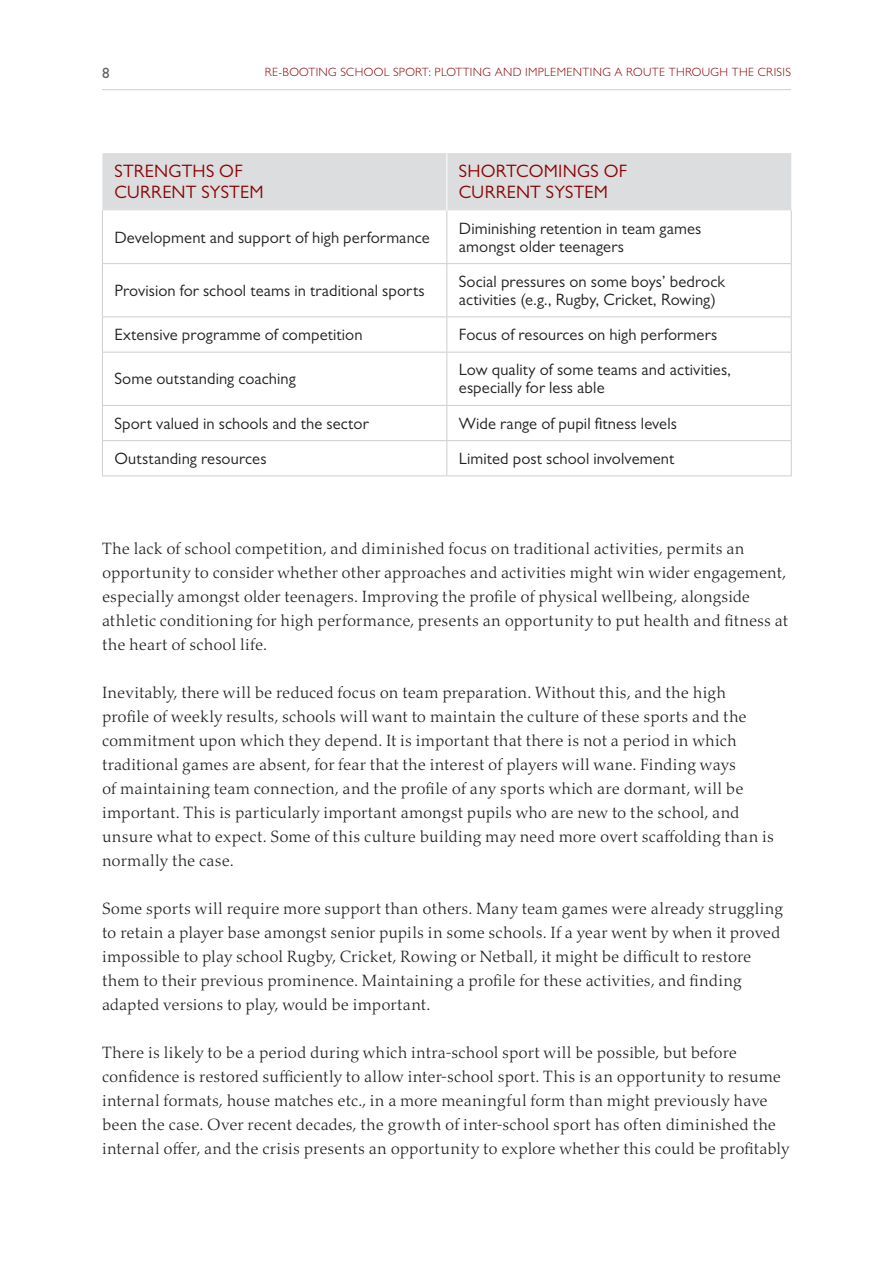
<style>
.page{position:relative;width:893px;height:1263px;background:#fff}
.page>*{position:absolute;margin:0;border:0;box-sizing:border-box;transform-origin:0 0}
.t1{font:18px/21px "Gill Sans MT Std";letter-spacing:.015em;color:#8b0304}
.t2{font:300 16.5px/24px "Palatino Nova Pro";letter-spacing:.005em;color:#231f20}
.t3{font:16.5px/18px "Gill Sans MT Std";letter-spacing:.005em;color:#231f20}
.t4{font:500 15px "Gill Sans MT Std";color:#636466}
.t5{font:300 12px "Gill Sans MT Std";letter-spacing:.03em;color:#8b0304}
</style>
<div class="page">
<hr style="left:102px;top:89px;width:689px;height:1px;background:#cccecf">
<div style="left:102px;top:153px;width:689px;height:57px;background:#dcddde"></div>
<hr style="left:791px;top:210px;width:1px;height:53px;background:#cccecf">
<hr style="left:102px;top:264px;width:1px;height:52px;background:#cccecf">
<hr style="left:447px;top:263px;width:345px;height:1px;background:#cccecf">
<hr style="left:446px;top:264px;width:1px;height:52px;background:#cccecf">
<hr style="left:791px;top:264px;width:1px;height:52px;background:#cccecf">
<hr style="left:102px;top:316px;width:345px;height:1px;background:#cccecf">
<hr style="left:102px;top:317px;width:1px;height:35px;background:#cccecf">
<hr style="left:447px;top:316px;width:345px;height:1px;background:#cccecf">
<hr style="left:446px;top:317px;width:1px;height:35px;background:#cccecf">
<hr style="left:791px;top:317px;width:1px;height:35px;background:#cccecf">
<hr style="left:102px;top:352px;width:345px;height:1px;background:#cccecf">
<hr style="left:102px;top:352px;width:1px;height:53px;background:#cccecf">
<hr style="left:447px;top:352px;width:345px;height:1px;background:#cccecf">
<hr style="left:446px;top:352px;width:1px;height:53px;background:#cccecf">
<hr style="left:791px;top:352px;width:1px;height:53px;background:#cccecf">
<hr style="left:102px;top:405px;width:345px;height:1px;background:#cccecf">
<hr style="left:102px;top:406px;width:1px;height:34px;background:#cccecf">
<hr style="left:447px;top:405px;width:345px;height:1px;background:#cccecf">
<hr style="left:446px;top:406px;width:1px;height:34px;background:#cccecf">
<hr style="left:791px;top:406px;width:1px;height:34px;background:#cccecf">
<hr style="left:102px;top:440px;width:345px;height:1px;background:#cccecf">
<hr style="left:102px;top:441px;width:1px;height:34px;background:#cccecf">
<hr style="left:447px;top:440px;width:345px;height:1px;background:#cccecf">
<hr style="left:446px;top:441px;width:1px;height:34px;background:#cccecf">
<hr style="left:791px;top:441px;width:1px;height:34px;background:#cccecf">
<hr style="left:102px;top:475px;width:345px;height:1px;background:#cccecf">
<hr style="left:447px;top:475px;width:345px;height:1px;background:#cccecf">
<hr style="left:102px;top:210px;width:1px;height:53px;background:#cccecf">
<hr style="left:446px;top:210px;width:1px;height:53px;background:#cccecf">
<hr style="left:102px;top:263px;width:345px;height:1px;background:#cccecf">
<hr style="left:446px;top:153px;width:1px;height:57px;background:#fff">
<p class="t4" style="left:102px;top:64px;width:9px">8</p>
<p class="t5" style="left:265px;top:65px;width:528px">RE-BOOTING SCHOOL SPORT: PLOTTING AND IMPLEMENTING A ROUTE THROUGH THE CRISIS</p>
<p class="t1" style="left:114px;top:161px;width:151px">STRENGTHS OF<br>CURRENT SYSTEM</p>
<p class="t1" style="left:459px;top:161px;width:170px">SHORTCOMINGS OF<br>CURRENT SYSTEM</p>
<p class="t3" style="left:114px;top:228px;width:317px">Development and support of high performance</p>
<p class="t3" style="left:459px;top:219px;width:244px">Diminishing retention in team games amongst older teenagers</p>
<p class="t3" style="left:114px;top:281px;width:312px">Provision for school teams in traditional sports</p>
<p class="t3" style="left:459px;top:272px;width:268px">Social pressures on some boys’ bedrock activities (e.g., Rugby, Cricket, Rowing)</p>
<p class="t3" style="left:114px;top:325px;width:250px">Extensive programme of competition</p>
<p class="t3" style="left:459px;top:325px;width:260px">Focus of resources on high performers</p>
<p class="t3" style="left:114px;top:370px;width:183px">Some outstanding coaching</p>
<p class="t3" style="left:459px;top:361px;width:274px">Low quality of some teams and activities, especially for less able</p>
<p class="t3" style="left:114px;top:414px;width:256px">Sport valued in schools and the sector</p>
<p class="t3" style="left:459px;top:414px;width:220px">Wide range of pupil fitness levels</p>
<p class="t3" style="left:114px;top:449px;width:154px">Outstanding resources</p>
<p class="t3" style="left:459px;top:449px;width:217px">Limited post school involvement</p>
<p class="t2" style="left:102px;top:537px;width:688px">The lack of school competition, and diminished focus on traditional activities, permits an opportunity to consider whether other approaches and activities might win wider engagement, especially amongst older teenagers. Improving the profile of physical wellbeing, alongside athletic conditioning for high performance, presents an opportunity to put health and fitness at the heart of school life.</p>
<p class="t2" style="left:102px;top:681px;width:674px">Inevitably, there will be reduced focus on team preparation. Without this, and the high profile of weekly results, schools will want to maintain the culture of these sports and the commitment upon which they depend. It is important that there is not a period in which traditional games are absent, for fear that the interest of players will wane. Finding ways<br>of maintaining team connection, and the profile of any sports which are dormant, will be important. This is particularly important amongst pupils who are new to the school, and unsure what to expect. Some of this culture building may need more overt scaffolding than is normally the case.</p>
<p class="t2" style="left:102px;top:897px;width:683px">Some sports will require more support than others. Many team games were already struggling to retain a player base amongst senior pupils in some schools. If a year went by when it proved impossible to play school Rugby, Cricket, Rowing or Netball, it might be difficult to restore them to their previous prominence. Maintaining a profile for these activities, and finding adapted versions to play, would be important.</p>
<p class="t2" style="left:102px;top:1041px;width:689px">There is likely to be a period during which intra-school sport will be possible, but before confidence is restored sufficiently to allow inter-school sport. This is an opportunity to resume internal formats, house matches etc., in a more meaningful form than might previously have been the case. Over recent decades, the growth of inter-school sport has often diminished the internal offer, and the crisis presents an opportunity to explore whether this could be profitably</p>
</div>
